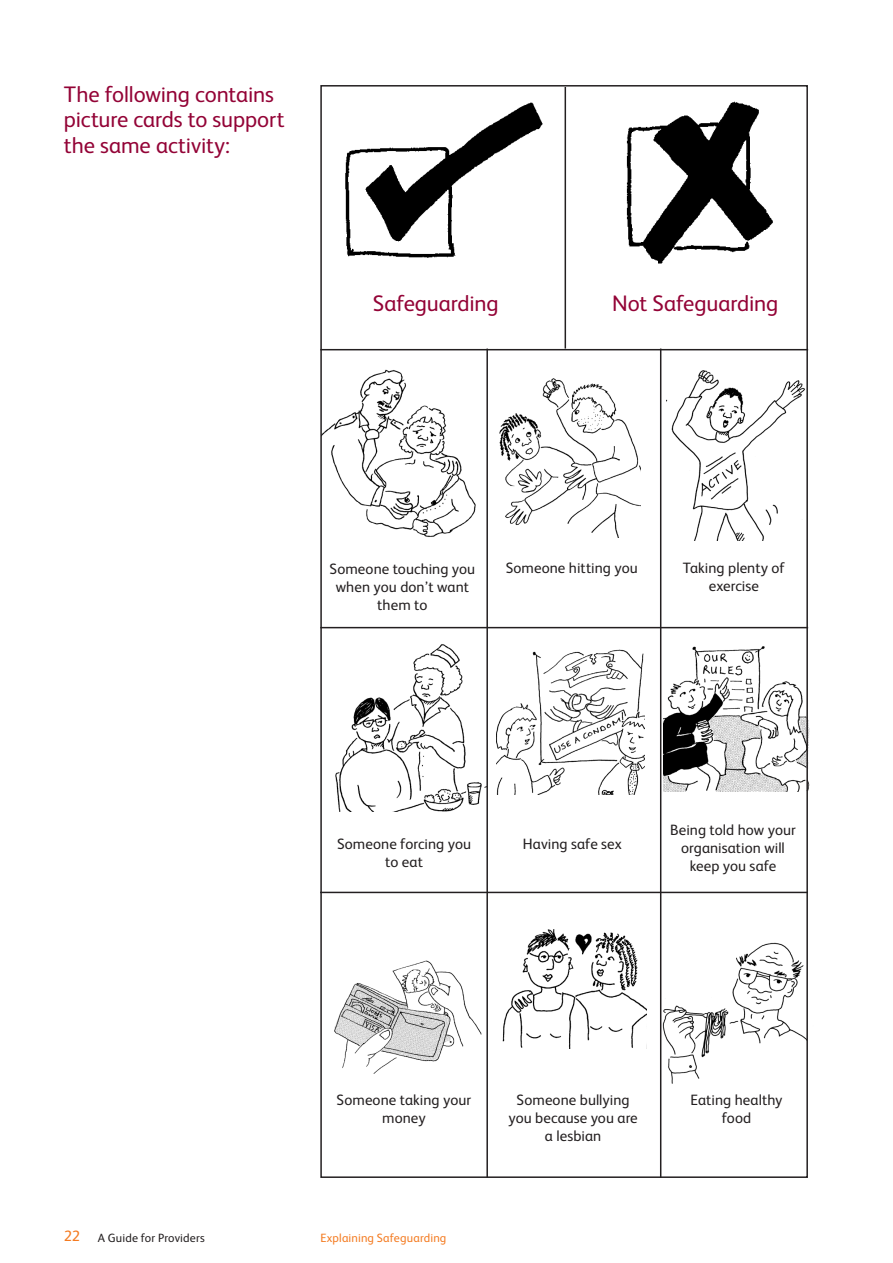
<style>
.page{position:relative;width:893px;height:1263px;background:#fff}
.page>*{position:absolute;margin:0;border:0;box-sizing:border-box;transform-origin:0 0}
.table_text{font:22.5px/25.5px "FS Albert";letter-spacing:-.005em;color:#930336}
.body_copy{font:15px/18px "FS Albert";letter-spacing:.005em;color:#231f20;text-align:center}
.t1{font:12px "FS Albert";letter-spacing:.01em;color:#f47b21}
.t2{font:12px "FS Albert";letter-spacing:.01em;color:#231f20}
.s1{font-size:15px;color:#f47b21}
</style>
<div class="page">
<img style="left:323px;top:369px;width:153px;height:168px">
<img style="left:499px;top:378px;width:141px;height:159px">
<img style="left:667px;top:370px;width:138px;height:170px">
<img style="left:335px;top:644px;width:151px;height:168px">
<img style="left:496px;top:649px;width:148px;height:145px">
<img style="left:663px;top:646px;width:146px;height:145px">
<img style="left:334px;top:960px;width:148px;height:114px">
<img style="left:502px;top:929px;width:144px;height:119px">
<img style="left:662px;top:942px;width:143px;height:142px">
<img style="left:345px;top:102px;width:197px;height:156px">
<img style="left:626px;top:102px;width:147px;height:162px">
<hr style="left:565px;top:87px;width:1px;height:262px;background:#231f20">
<hr style="left:320px;top:349px;width:488px;height:1px;background:#231f20">
<hr style="left:320px;top:627px;width:488px;height:1px;background:#231f20">
<hr style="left:486px;top:349px;width:2px;height:829px;background:#231f20">
<hr style="left:660px;top:349px;width:1px;height:829px;background:#231f20">
<hr style="left:320px;top:892px;width:488px;height:1px;background:#231f20">
<p class="table_text" style="left:64px;top:80px;width:222px">The following contains picture cards to support the same activity:</p>
<p class="table_text" style="left:373px;top:289px;width:127px">Safeguarding</p>
<p class="table_text" style="left:612px;top:289px;width:168px">Not Safeguarding</p>
<p class="body_copy" style="left:330px;top:559px;width:147px">Someone touching you when you don’t want them to</p>
<p class="body_copy" style="left:506px;top:558px;width:134px">Someone hitting you</p>
<p class="body_copy" style="left:683px;top:558px;width:103px">Taking plenty of exercise</p>
<p class="body_copy" style="left:337px;top:834px;width:135px">Someone forcing you to eat</p>
<p class="body_copy" style="left:523px;top:834px;width:101px">Having safe sex</p>
<p class="body_copy" style="left:670px;top:820px;width:127px">Being told how your organisation will keep you safe</p>
<p class="body_copy" style="left:337px;top:1090px;width:136px">Someone taking your money</p>
<p class="body_copy" style="left:509px;top:1090px;width:131px">Someone bullying you because you are a lesbian</p>
<p class="body_copy" style="left:690px;top:1090px;width:94px">Eating healthy food</p>
<p class="t2" style="left:64px;top:1229px;width:142px"><span class="s1">22</span> A Guide for Providers</p>
<p class="t1" style="left:320px;top:1229px;width:128px">Explaining Safeguarding</p>
</div>
